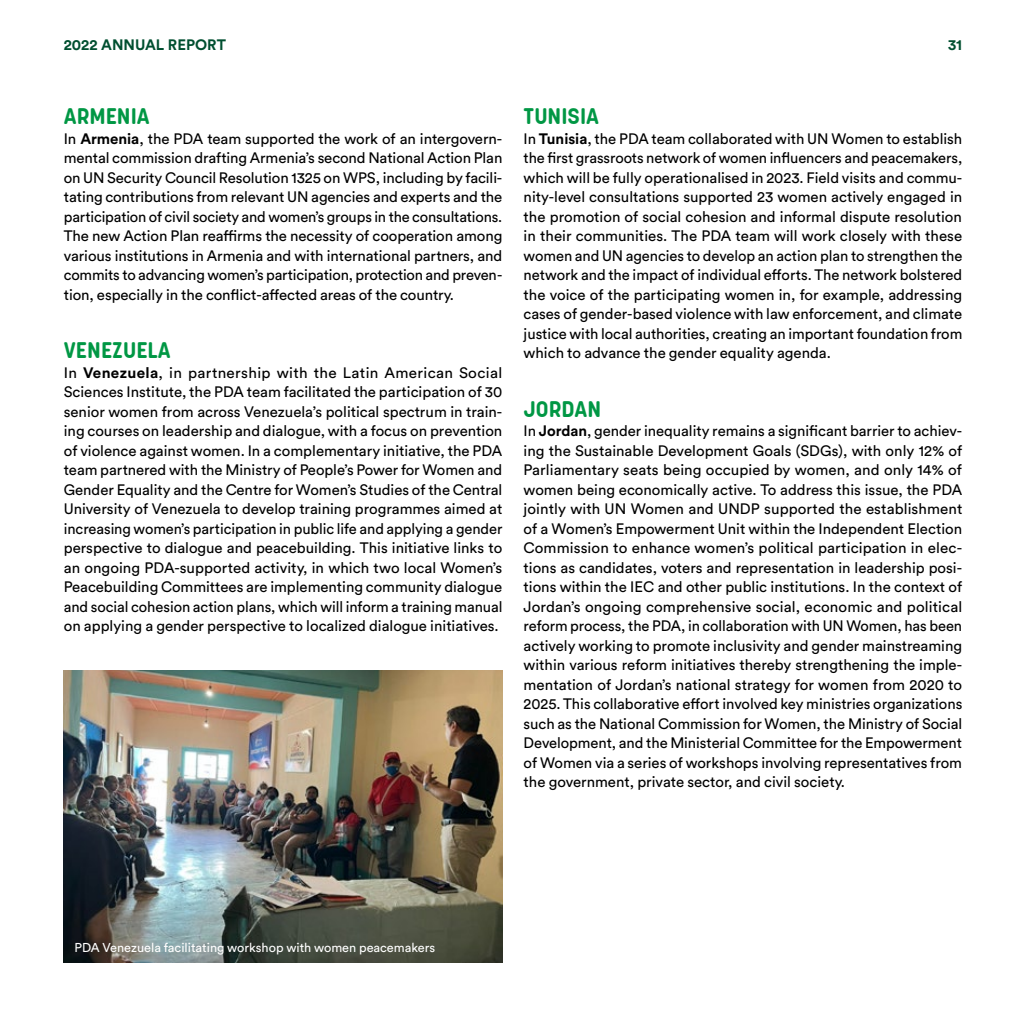
<style>
.page{position:relative;width:1026px;height:1026px;background:#fff}
.page>*{position:absolute;margin:0;border:0;box-sizing:border-box;transform-origin:0 0}
.t1{font:700 22.5px "Korolev Rounded";color:#009744}
.t2{font:15px/19.5px "Circular Std";color:#000;text-align:justify}
.t3{font:700 15px "Circular Std";color:#004f30}
.t4{font:12.75px "Circular Std";color:#fff}
.s1{font-weight:700}
</style>
<div class="page">
<img style="left:64px;top:670px;width:438px;height:292px">
<p class="t3" style="left:64px;top:35px;width:164px">2022 ANNUAL REPORT</p>
<p class="t3" style="left:948px;top:35px;width:16px">31</p>
<h1 class="t1" style="left:64px;top:102px;width:88px">ARMENIA</h1>
<p class="t2" style="left:64px;top:128px;width:440px">In <span class="s1">Armenia</span>, the PDA team supported the work of an intergovern&shy;mental commission drafting Armenia’s second National Action Plan on UN Security Council Resolution 1325 on WPS, including by facili&shy;tating contributions from relevant UN agencies and experts and the participation of civil society and women’s groups in the consultations.<br>The new Action Plan reaffirms the necessity of cooperation among various institutions in Armenia and with international partners, and commits to advancing women’s participation, protection and preven&shy;tion, especially in the conflict-affected areas of the country.</p>
<h1 class="t1" style="left:64px;top:336px;width:109px">VENEZUELA</h1>
<p class="t2" style="left:64px;top:362px;width:440px">In <span class="s1">Venezuela</span>, in partnership with the Latin American Social Sciences Institute, the PDA team facilitated the participation of 30 senior women from across Venezuela’s political spectrum in train&shy;ing courses on leadership and dialogue, with a focus on prevention of violence against women. In a complementary initiative, the PDA team partnered with the Ministry of People’s Power for Women and Gender Equality and the Centre for Women’s Studies of the Central University of Venezuela to develop training programmes aimed at increasing women’s participation in public life and applying a gender perspective to dialogue and peacebuilding. This initiative links to an ongoing PDA-supported activity, in which two local Women’s Peacebuilding Committees are implementing community dialogue and social cohesion action plans, which will inform a training manual on applying a gender perspective to localized dialogue initiatives.</p>
<h1 class="t1" style="left:524px;top:102px;width:77px">TUNISIA</h1>
<p class="t2" style="left:524px;top:128px;width:440px">In <span class="s1">Tunisia</span>, the PDA team collaborated with UN Women to establish the first grassroots network of women influencers and peacemakers, which will be fully operationalised in 2023. Field visits and commu&shy;nity-level consultations supported 23 women actively engaged in the promotion of social cohesion and informal dispute resolution in their communities. The PDA team will work closely with these women and UN agencies to develop an action plan to strengthen the network and the impact of individual efforts. The network bolstered the voice of the participating women in, for example, addressing cases of gender-based violence with law enforcement, and climate justice with local authorities, creating an important foundation from which to advance the gender equality agenda.</p>
<h1 class="t1" style="left:524px;top:395px;width:79px">JORDAN</h1>
<p class="t2" style="left:524px;top:421px;width:440px">In <span class="s1">Jordan</span>, gender inequality remains a significant barrier to achiev&shy;ing the Sustainable Development Goals (SDGs), with only 12% of Parliamentary seats being occupied by women, and only 14% of women being economically active. To address this issue, the PDA jointly with UN Women and UNDP supported the establishment of a Women’s Empowerment Unit within the Independent Election Commission to enhance women’s political participation in elec&shy;tions as candidates, voters and representation in leadership posi&shy;tions within the IEC and other public institutions. In the context of Jordan’s ongoing comprehensive social, economic and political reform process, the PDA, in collaboration with UN Women, has been actively working to promote inclusivity and gender mainstreaming within various reform initiatives thereby strengthening the imple&shy;mentation of Jordan’s national strategy for women from 2020 to 2025. This collaborative effort involved key ministries organizations such as the National Commission for Women, the Ministry of Social Development, and the Ministerial Committee for the Empowerment of Women via a series of workshops involving representatives from the government, private sector, and civil society.</p>
<p class="t4" style="left:74px;top:939px;width:362px">PDA Venezuela facilitating workshop with women peacemakers</p>
</div>
